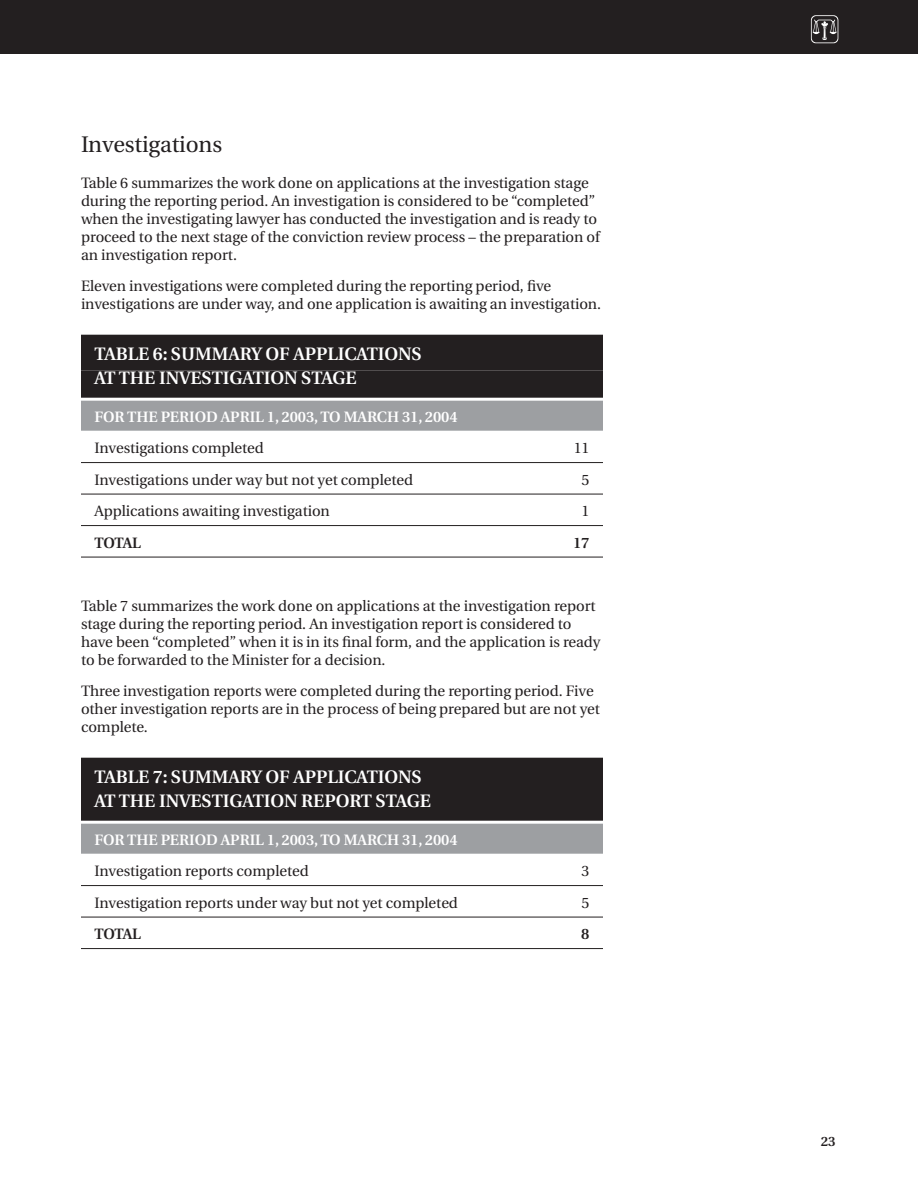
<style>
.page{position:relative;width:918px;height:1188px;background:#fff}
.page>*{position:absolute;margin:0;border:0;box-sizing:border-box;transform-origin:0 0}
.t1{font:22.5px "Utopia";letter-spacing:-.005em;color:#231f20}
.t2{font:600 18px/24px "Utopia";letter-spacing:-.005em;color:#fff}
.t3{font:15px/18px "Utopia";letter-spacing:-.005em;color:#231f20}
.t4{font:600 15px "Utopia";letter-spacing:-.005em;color:#fff}
.t5{font:600 15px "Utopia";letter-spacing:-.025em;color:#231f20}
.t6{font:600 13.5px "Utopia";color:#231f20}
</style>
<div class="page">
<div style="left:0;top:0;width:918px;height:54px;background:#231f20"></div>
<svg style="left:811px;top:15px;width:27px;height:28px"></svg>
<div style="left:81px;top:335px;width:522px;height:36px;background:#231f20"></div>
<div style="left:81px;top:371px;width:522px;height:27px;background:#231f20"></div>
<div style="left:81px;top:401px;width:522px;height:30px;background:#9d9fa2"></div>
<hr style="left:81px;top:462px;width:522px;height:1px;background:#231f20">
<hr style="left:81px;top:494px;width:522px;height:1px;background:#231f20">
<hr style="left:81px;top:525px;width:522px;height:1px;background:#231f20">
<hr style="left:81px;top:557px;width:522px;height:1px;background:#231f20">
<div style="left:81px;top:758px;width:522px;height:36px;background:#231f20"></div>
<div style="left:81px;top:792px;width:522px;height:29px;background:#231f20"></div>
<div style="left:81px;top:824px;width:522px;height:30px;background:#9d9fa2"></div>
<hr style="left:81px;top:885px;width:522px;height:1px;background:#231f20">
<hr style="left:81px;top:917px;width:522px;height:1px;background:#231f20">
<hr style="left:81px;top:948px;width:522px;height:1px;background:#231f20">
<h1 class="t1" style="left:81px;top:135px;width:143px">Investigations</h1>
<p class="t3" style="left:81px;top:175px;width:520px">Table 6 summarizes the work done on applications at the investigation stage during the reporting period. An investigation is considered to be “completed” when the investigating lawyer has conducted the investigation and is ready to proceed to the next stage of the conviction review process – the preparation of an investigation report.</p>
<p class="t3" style="left:81px;top:278px;width:522px">Eleven investigations were completed during the reporting period, five investigations are under way, and one application is awaiting an investigation.</p>
<p class="t2" style="left:94px;top:344px;width:329px">TABLE 6: SUMMARY OF APPLICATIONS<br>AT THE INVESTIGATION STAGE</p>
<p class="t4" style="left:94px;top:411px;width:365px">FOR THE PERIOD APRIL 1, 2003, TO MARCH 31, 2004</p>
<p class="t3" style="left:94px;top:440px;width:171px">Investigations completed</p>
<p class="t3" style="left:574px;top:440px;width:17px">11</p>
<p class="t3" style="left:94px;top:472px;width:320px">Investigations under way but not yet completed</p>
<p class="t3" style="left:582px;top:472px;width:9px">5</p>
<p class="t3" style="left:94px;top:503px;width:237px">Applications awaiting investigation</p>
<p class="t3" style="left:582px;top:503px;width:9px">1</p>
<p class="t5" style="left:94px;top:537px;width:48px">TOTAL</p>
<p class="t5" style="left:573px;top:537px;width:18px">17</p>
<p class="t3" style="left:81px;top:598px;width:521px">Table 7 summarizes the work done on applications at the investigation report stage during the reporting period. An investigation report is considered to have been “completed” when it is in its final form, and the application is ready to be forwarded to the Minister for a decision.</p>
<p class="t3" style="left:81px;top:683px;width:520px">Three investigation reports were completed during the reporting period. Five other investigation reports are in the process of being prepared but are not yet complete.</p>
<p class="t2" style="left:94px;top:767px;width:338px">TABLE 7: SUMMARY OF APPLICATIONS<br>AT THE INVESTIGATION REPORT STAGE</p>
<p class="t4" style="left:94px;top:834px;width:365px">FOR THE PERIOD APRIL 1, 2003, TO MARCH 31, 2004</p>
<p class="t3" style="left:94px;top:863px;width:216px">Investigation reports completed</p>
<p class="t3" style="left:582px;top:863px;width:9px">3</p>
<p class="t3" style="left:94px;top:895px;width:365px">Investigation reports under way but not yet completed</p>
<p class="t3" style="left:582px;top:895px;width:9px">5</p>
<p class="t5" style="left:94px;top:928px;width:48px">TOTAL</p>
<p class="t5" style="left:581px;top:928px;width:10px">8</p>
<p class="t6" style="left:821px;top:1135px;width:16px">23</p>
</div>
